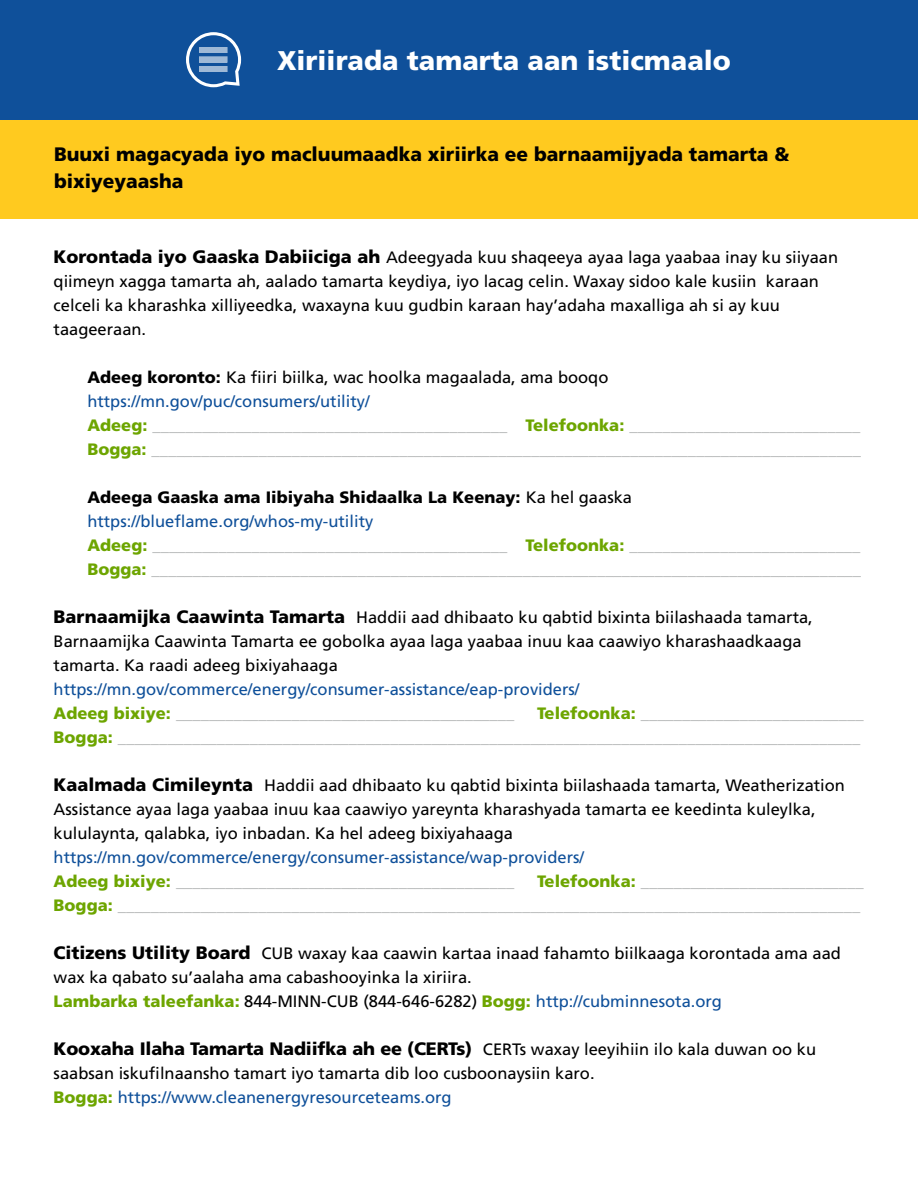
<style>
.page{position:relative;width:918px;height:1188px;background:#fff}
.page>*{position:absolute;margin:0;border:0;box-sizing:border-box;transform-origin:0 0}
.t1{font:900 27px "Frutiger LT Std";color:#fff}
.t2{font:900 19.5px/27px "Frutiger LT Std";color:#000}
.t3{font:900 18px "Frutiger LT Std";letter-spacing:-.01em;color:#000}
.t4{font:16.5px/24px "Frutiger LT Std";color:#000}
.t5{font:16.5px/24px "Frutiger LT Std";color:#afb1b1}
.t6{font:16.5px/24px "Frutiger LT Std";color:#0f509a}
.s1{font-weight:900;font-size:18px}
.s2{font-weight:900;color:#000}
.s3{color:#000}
.s4{color:#0f509a}
.s5{font-weight:900;color:#6da500}
.s6{color:#afb1b1}
.s7{font-weight:400;font-size:16.5px}
</style>
<div class="page">
<div style="left:0;top:119px;width:918px;height:100px;background:#ffca1f"></div>
<div style="left:0;top:0;width:918px;height:119px;background:#0f509a"></div>
<svg style="left:186px;top:32px;width:55px;height:55px"></svg>
<div style="left:199px;top:48px;width:28px;height:5px;background:#9fb9d6"></div>
<div style="left:199px;top:57px;width:28px;height:5px;background:#9fb9d6"></div>
<div style="left:199px;top:66px;width:28px;height:5px;background:#9fb9d6"></div>
<h1 class="t1" style="left:277px;top:44px;width:455px">Xiriirada tamarta aan isticmaalo</h1>
<p class="t2" style="left:54px;top:141px;width:737px">Buuxi magacyada iyo macluumaadka xiriirka ee barnaamijyada tamarta &amp; bixiyeyaasha</p>
<p class="t4" style="left:54px;top:246px;width:786px"><span class="s1">Korontada iyo Gaaska Dabiiciga ah</span> Adeegyada kuu shaqeeya ayaa laga yaabaa inay ku siiyaan qiimeyn xagga tamarta ah, aalado tamarta keydiya, iyo lacag celin. Waxay sidoo kale kusiin karaan celceli ka kharashka xilliyeedka, waxayna kuu gudbin karaan hay’adaha maxalliga ah si ay kuu taageeraan.</p>
<p class="t5" style="left:87px;top:366px;width:775px"><span class="s2">Adeeg koronto:</span> <span class="s3">Ka fiiri biilka, wac hoolka magaalada, ama booqo </span><span class="s4">https://mn.gov/puc/consumers/utility/<br></span><span class="s5">Adeeg:</span> ___________________________________________ <span class="s5">Telefoonka:</span> ____________________________ <span class="s5">Bogga:</span> ______________________________________________________________________________________</p>
<p class="t5" style="left:87px;top:486px;width:775px"><span class="s2">Adeega Gaaska ama Iibiyaha Shidaalka La Keenay:</span> <span class="s3">Ka hel gaaska </span><span class="s4">https://blueflame.org/whos-my-utility<br></span><span class="s5">Adeeg:</span> ___________________________________________ <span class="s5">Telefoonka:</span> ____________________________ <span class="s5">Bogga:</span> ______________________________________________________________________________________</p>
<p class="t4" style="left:54px;top:606px;width:761px"><span class="s1">Barnaamijka Caawinta Tamarta</span> Haddii aad dhibaato ku qabtid bixinta biilashaada tamarta,<br>Barnaamijka Caawinta Tamarta ee gobolka ayaa laga yaabaa inuu kaa caawiyo kharashaadkaaga tamarta. Ka raadi adeeg bixiyahaaga</p>
<p class="t6" style="left:54px;top:678px;width:527px">https://mn.gov/commerce/energy/consumer-assistance/eap-providers/<br><span class="s5">Adeeg bixiye:</span> <span class="s6">_________________________________________</span></p>
<p class="t5" style="left:54px;top:702px;width:812px;text-align:right"><span class="s5">Telefoonka:</span> ___________________________<br><span class="s5">Bogga:</span> __________________________________________________________________________________________</p>
<p class="t4" style="left:54px;top:774px;width:793px"><span class="s1">Kaalmada Cimileynta</span> Haddii aad dhibaato ku qabtid bixinta biilashaada tamarta, Weatherization<br>Assistance ayaa laga yaabaa inuu kaa caawiyo yareynta kharashyada tamarta ee keedinta kuleylka, kululaynta, qalabka, iyo inbadan. Ka hel adeeg bixiyahaaga</p>
<p class="t6" style="left:54px;top:846px;width:532px">https://mn.gov/commerce/energy/consumer-assistance/wap-providers/<br><span class="s5">Adeeg bixiye:</span> <span class="s6">_________________________________________</span></p>
<p class="t5" style="left:54px;top:870px;width:812px;text-align:right"><span class="s5">Telefoonka:</span> ___________________________<br><span class="s5">Bogga:</span> __________________________________________________________________________________________</p>
<p class="t4" style="left:54px;top:942px;width:789px"><span class="s1">Citizens Utility Board</span> CUB waxay kaa caawin kartaa inaad fahamto biilkaaga korontada ama aad wax ka qabato su’aalaha ama cabashooyinka la xiriira.<br><span class="s5">Lambarka taleefanka:</span> 844-MINN-CUB (844-646-6282) <span class="s5">Bogg:</span> <span class="s4">http://cubminnesota.org</span></p>
<p class="t3" style="left:54px;top:1038px;width:764px">Kooxaha Ilaha Tamarta Nadiifka ah ee (CERTs) <span class="s7">CERTs waxay leeyihiin ilo kala duwan oo ku</span></p>
<p class="t4" style="left:54px;top:1062px;width:542px">saabsan iskufilnaansho tamart iyo tamarta dib loo cusboonaysiin karo.<br><span class="s5">Bogga:</span> <span class="s4">https://www.cleanenergyresourceteams.org</span></p>
</div>
